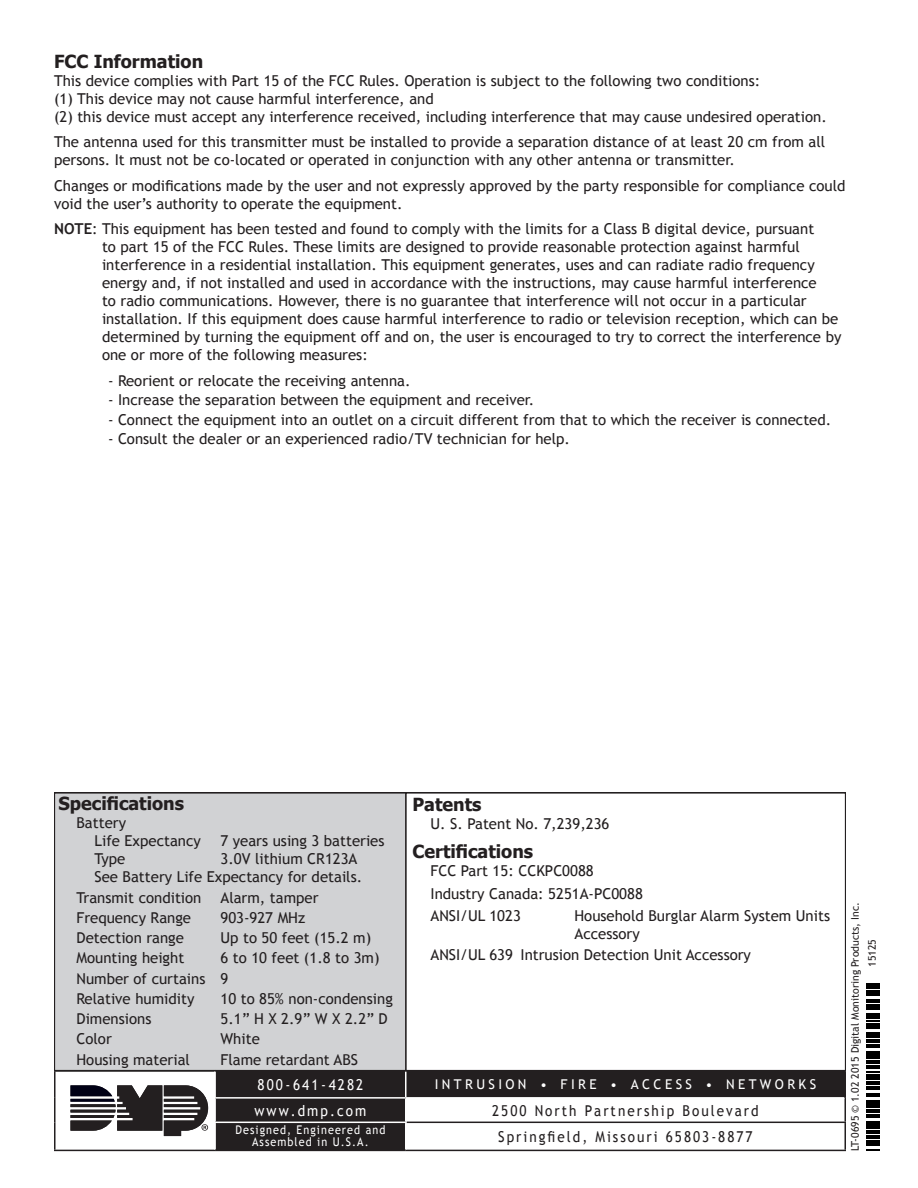
<style>
.page{position:relative;width:918px;height:1188px;background:#fff}
.page>*{position:absolute;margin:0;border:0;box-sizing:border-box;transform-origin:0 0}
.t1{font:700 18px "Tahoma";color:#231f20}
.t2{font:15px/18px "Trebuchet MS";color:#231f20}
.t3{font:15px "Trebuchet MS";letter-spacing:.15em;color:#231f20;scale:.9 1}
.t4{font:15px "Trebuchet MS";letter-spacing:.15em;color:#fff;scale:.9 1}
.t5{font:13.5px "Trebuchet MS";letter-spacing:.25em;color:#fff}
.t6{font:12px/12px "Trebuchet MS";letter-spacing:.1em;color:#fff;text-align:center;scale:.9 1}
.t7{font:10.5px/17.1px "Trebuchet MS";color:#231f20}
.s1{font-weight:700}
</style>
<div class="page">
<div style="left:55px;top:793px;width:351px;height:278px;background:#d1d2d4"></div>
<svg style="left:70px;top:1085px;width:138px;height:51px"></svg>
<svg style="left:216px;top:1071px;width:628px;height:79px;fill:#231f20"></svg>
<hr style="left:54px;top:1070px;width:161px;height:1px;background:#231f20">
<hr style="left:54px;top:1071px;width:2px;height:27px;background:#231f20">
<hr style="left:54px;top:1098px;width:2px;height:24px;background:#231f20">
<hr style="left:844px;top:1098px;width:2px;height:24px;background:#231f20">
<hr style="left:54px;top:1122px;width:2px;height:28px;background:#231f20">
<hr style="left:407px;top:1122px;width:439px;height:1px;background:#231f20">
<hr style="left:844px;top:1123px;width:2px;height:27px;background:#231f20">
<hr style="left:54px;top:1150px;width:161px;height:1px;background:#231f20">
<hr style="left:406px;top:1150px;width:440px;height:1px;background:#231f20">
<hr style="left:214px;top:1097px;width:192px;height:2px;background:#fff">
<hr style="left:405px;top:1099px;width:2px;height:23px;background:#fff">
<hr style="left:214px;top:1122px;width:193px;height:1px;background:#fff">
<hr style="left:405px;top:1123px;width:2px;height:27px;background:#fff">
<hr style="left:405px;top:1071px;width:2px;height:26px;background:#fff">
<hr style="left:406px;top:1097px;width:439px;height:2px;background:#fff">
<hr style="left:215px;top:1150px;width:191px;height:1px;background:#231f20">
<hr style="left:215px;top:1070px;width:191px;height:1px;background:#231f20">
<hr style="left:406px;top:1070px;width:440px;height:1px;background:#231f20">
<hr style="left:844px;top:1071px;width:2px;height:27px;background:#231f20">
<svg style="left:866px;top:1144px;width:14px;height:6px"></svg>
<hr style="left:866px;top:1140px;width:14px;height:3px;background:#000">
<hr style="left:866px;top:1135px;width:14px;height:4px;background:#000">
<svg style="left:866px;top:1121px;width:14px;height:13px"></svg>
<hr style="left:866px;top:1114px;width:14px;height:4px;background:#000">
<svg style="left:866px;top:1109px;width:14px;height:4px"></svg>
<hr style="left:866px;top:1105px;width:14px;height:3px;background:#000">
<hr style="left:866px;top:1100px;width:14px;height:3px;background:#000">
<svg style="left:866px;top:1086px;width:14px;height:10px"></svg>
<hr style="left:866px;top:1081px;width:14px;height:4px;background:#000">
<hr style="left:866px;top:1077px;width:14px;height:3px;background:#000">
<svg style="left:866px;top:1072px;width:14px;height:3px"></svg>
<hr style="left:866px;top:1065px;width:14px;height:3px;background:#000">
<hr style="left:866px;top:1060px;width:14px;height:4px;background:#000">
<svg style="left:866px;top:1056px;width:14px;height:3px"></svg>
<hr style="left:866px;top:1051px;width:14px;height:3px;background:#000">
<hr style="left:866px;top:1044px;width:14px;height:3px;background:#000">
<svg style="left:866px;top:1037px;width:14px;height:6px"></svg>
<hr style="left:866px;top:1032px;width:14px;height:4px;background:#000">
<svg style="left:866px;top:1013px;width:14px;height:16px"></svg>
<hr style="left:866px;top:1006px;width:14px;height:4px;background:#000">
<svg style="left:866px;top:995px;width:14px;height:10px"></svg>
<hr style="left:866px;top:990px;width:14px;height:3px;background:#000">
<hr style="left:866px;top:985px;width:14px;height:4px;background:#000">
<svg style="left:866px;top:983px;width:14px;height:1px"></svg>
<p class="t1" style="left:54px;top:49px;width:151px">FCC Information</p>
<p class="t2" style="left:54px;top:72px;width:774px">This device complies with Part 15 of the FCC Rules. Operation is subject to the following two conditions:<br>(1) This device may not cause harmful interference, and<br>(2) this device must accept any interference received, including interference that may cause undesired operation.</p>
<p class="t2" style="left:54px;top:133px;width:773px">The antenna used for this transmitter must be installed to provide a separation distance of at least 20 cm from all persons. It must not be co-located or operated in conjunction with any other antenna or transmitter.</p>
<p class="t2" style="left:54px;top:177px;width:793px">Changes or modifications made by the user and not expressly approved by the party responsible for compliance could void the user’s authority to operate the equipment.</p>
<p class="t2" style="left:102px;top:220px;width:741px;text-indent:-48px"><span class="s1">NOTE</span>: This equipment has been tested and found to comply with the limits for a Class B digital device, pursuant<br>to part 15 of the FCC Rules. These limits are designed to provide reasonable protection against harmful interference in a residential installation. This equipment generates, uses and can radiate radio frequency energy and, if not installed and used in accordance with the instructions, may cause harmful interference<br>to radio communications. However, there is no guarantee that interference will not occur in a particular installation. If this equipment does cause harmful interference to radio or television reception, which can be determined by turning the equipment off and on, the user is encouraged to try to correct the interference by one or more of the following measures:</p>
<p class="t2" style="left:108px;top:372px;width:304px">- Reorient or relocate the receiving antenna.</p>
<p class="t2" style="left:108px;top:391px;width:428px">- Increase the separation between the equipment and receiver.</p>
<p class="t2" style="left:108px;top:411px;width:725px">- Connect the equipment into an outlet on a circuit different from that to which the receiver is connected.</p>
<p class="t2" style="left:108px;top:430px;width:464px">- Consult the dealer or an experienced radio/TV technician for help.</p>
<p class="t1" style="left:58px;top:790px;width:127px">Specifications</p>
<p class="t2" style="left:94px;top:814px;width:108px;text-indent:-18px">Battery<br>Life Expectancy</p>
<p class="t2" style="left:220px;top:832px;width:166px">7 years using 3 batteries</p>
<p class="t2" style="left:95px;top:850px;width:269px;text-indent:126px">3.0V lithium CR123A<br>See Battery Life Expectancy for details.</p>
<p class="t2" style="left:77px;top:889px;width:126px">Transmit condition</p>
<p class="t2" style="left:221px;top:889px;width:100px">Alarm, tamper</p>
<p class="t2" style="left:77px;top:909px;width:116px">Frequency Range</p>
<p class="t2" style="left:221px;top:909px;width:86px">903-927 MHz</p>
<p class="t2" style="left:77px;top:929px;width:109px">Detection range</p>
<p class="t2" style="left:221px;top:929px;width:152px">Up to 50 feet (15.2 m)</p>
<p class="t2" style="left:77px;top:949px;width:109px">Mounting height</p>
<p class="t2" style="left:95px;top:850px;width:32px">Type</p>
<p class="t2" style="left:77px;top:948px;width:305px;line-height:20.2px;text-indent:144px">6 to 10 feet (1.8 to 3m)<br>Number of curtains 9<br>Relative humidity</p>
<p class="t2" style="left:221px;top:990px;width:174px">10 to 85% non-condensing</p>
<p class="t2" style="left:77px;top:1010px;width:76px">Dimensions</p>
<p class="t2" style="left:221px;top:1010px;width:169px">5.1” H X 2.9” W X 2.2” D</p>
<p class="t2" style="left:77px;top:1030px;width:37px">Color</p>
<p class="t2" style="left:221px;top:1030px;width:41px">White</p>
<p class="t2" style="left:77px;top:1051px;width:115px">Housing material</p>
<p class="t2" style="left:221px;top:1051px;width:139px">Flame retardant ABS</p>
<p class="t1" style="left:412px;top:792px;width:71px">Patents</p>
<p class="t2" style="left:430px;top:815px;width:180px">U. S. Patent No. 7,239,236</p>
<p class="t1" style="left:412px;top:839px;width:122px">Certifications</p>
<p class="t2" style="left:430px;top:860px;width:214px;line-height:22.5px">FCC Part 15: CCKPC0088<br>Industry Canada: 5251A-PC0088<br>ANSI/UL 1023</p>
<p class="t2" style="left:574px;top:907px;width:257px">Household Burglar Alarm System Units<br>Accessory</p>
<p class="t2" style="left:430px;top:946px;width:322px">ANSI/UL 639 Intrusion Detection Unit Accessory</p>
<p class="t4" style="left:258px;top:1076px;width:119px">800-641-4282</p>
<p class="t5" style="left:435px;top:1077px;width:383px">Intrusi on • fi re • Access • N etworks</p>
<p class="t4" style="left:255px;top:1102px;width:126px">www.dmp.com</p>
<p class="t3" style="left:492px;top:1102px;width:298px">2500 North Partnership Boulevard</p>
<p class="t6" style="left:235px;top:1124px;width:168px">Designed, Engineered and<br>Assembled in U.S.A.</p>
<p class="t3" style="left:498px;top:1128px;width:284px">Springfield, Missouri 65803-8877</p>
<p class="t7" style="left:847px;top:967px;width:66px;text-indent:-184px;rotate:-90deg">LT-0695 © 1.02 2015 Digital Monitoring Products, Inc.<br>15125</p>
</div>
